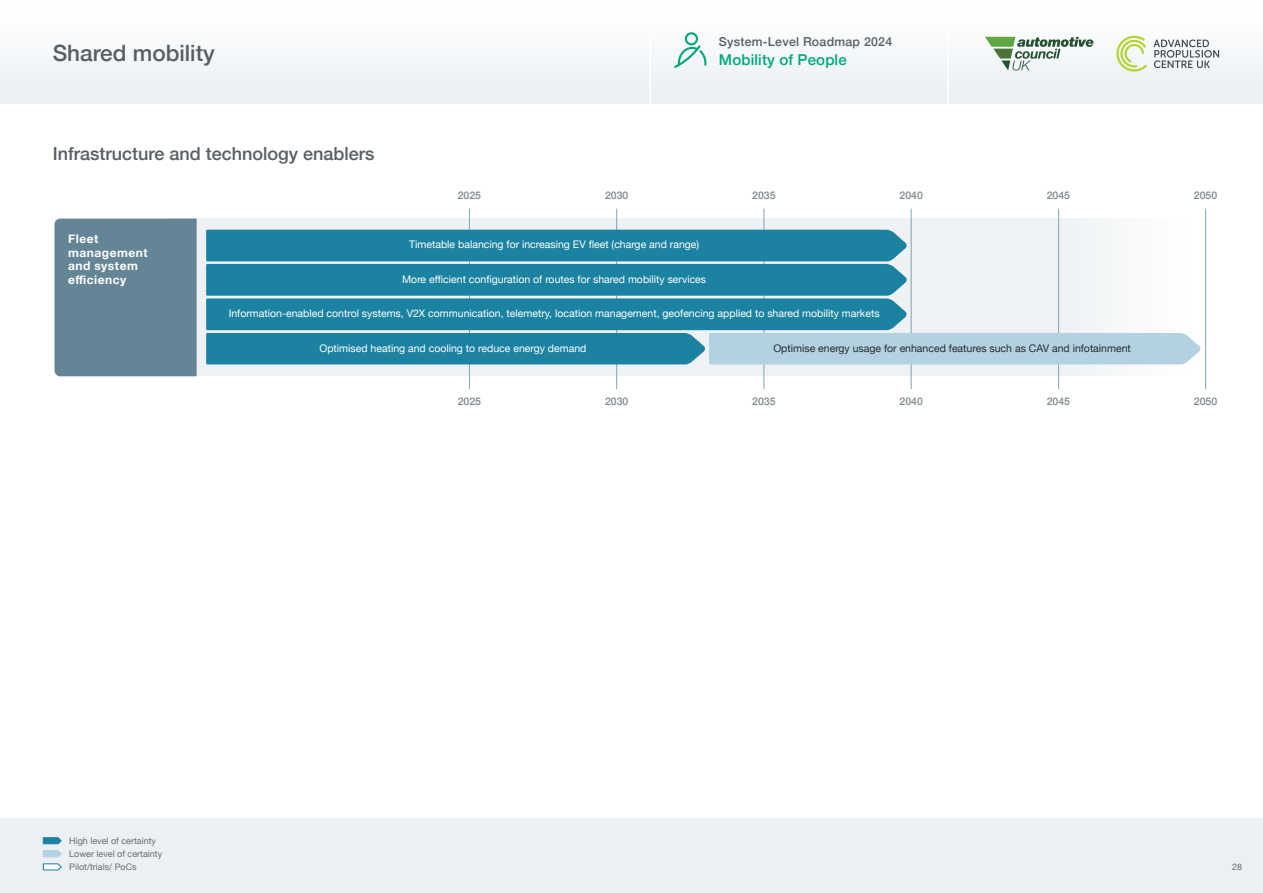
<style>
.page{position:relative;width:1263px;height:893px;background:#fff}
.page>*{position:absolute;margin:0;border:0;box-sizing:border-box;transform-origin:0 0}
.t1{font:500 22.5px "Helvetica Neue";color:#585e63}
.t2{font:500 18px "Helvetica Neue";color:#585e63}
.t3{font:500 15px "Helvetica Neue";letter-spacing:.01em;color:#00a77d}
.t4{font:500 12.3px "Helvetica Neue";letter-spacing:.02em;color:#585e63}
.t5{font:700 12px/13.5px "Helvetica Neue";letter-spacing:.04em;color:#fff}
.t6{font:10.5px "Helvetica Neue";color:#fff}
.t7{font:10.5px "Helvetica Neue";color:#282c31}
.t8{font:500 10.5px "Helvetica Neue";color:#7e858a}
.t9{font:9px/12.9px "Helvetica Neue";color:#6c6d70}
</style>
<div class="page">
<svg style="left:197px;top:219px;width:1010px;height:157px;fill:#eef2f4"></svg>
<div style="left:0;top:0;width:1262px;height:103px;background:#f6f8fa"></div>
<svg style="left:1116px;top:36px;width:31px;height:36px"></svg>
<svg style="left:1153px;top:39px;width:66px;height:29px"></svg>
<svg style="left:985px;top:37px;width:108px;height:34px"></svg>
<hr style="left:947px;top:0;width:2px;height:103px;background:#fff">
<hr style="left:649px;top:0;width:2px;height:103px;background:#fff">
<div style="left:0;top:818px;width:1263px;height:75px;background:#eaf0f3"></div>
<div style="left:685px;top:32px;width:13px;height:13px;border:2px solid #00a77d;border-radius:50%"></div>
<svg style="left:674px;top:44px;width:33px;height:24px"></svg>
<svg style="left:43px;top:837px;width:19px;height:7px"></svg>
<svg style="left:43px;top:850px;width:19px;height:7px"></svg>
<svg style="left:43px;top:863px;width:19px;height:7px"></svg>
<hr style="left:469px;top:209px;width:1px;height:180px;background:#87a2b0">
<hr style="left:616px;top:209px;width:1px;height:180px;background:#87a2b0">
<hr style="left:764px;top:209px;width:1px;height:180px;background:#87a2b0">
<hr style="left:911px;top:209px;width:1px;height:180px;background:#87a2b0">
<hr style="left:1058px;top:209px;width:1px;height:180px;background:#87a2b0">
<hr style="left:1205px;top:209px;width:1px;height:180px;background:#87a2b0">
<div style="left:54px;top:219px;width:143px;height:157px;background:#638595"></div>
<svg style="left:206px;top:230px;width:995px;height:134px;background:#68aac0"></svg>
<h1 class="t1" style="left:53px;top:35px;width:164px">Shared mobility</h1>
<p class="t4" style="left:719px;top:32px;width:175px">System-Level Roadmap 2024</p>
<h3 class="t3" style="left:719px;top:48px;width:129px">Mobility of People</h3>
<h2 class="t2" style="left:53px;top:139px;width:323px">Infrastructure and technology enablers</h2>
<p class="t8" style="left:458px;top:187px;width:25px">2025</p>
<p class="t8" style="left:605px;top:187px;width:25px">2030</p>
<p class="t5" style="left:68px;top:232px;width:81px">Fleet management and system efficiency</p>
<p class="t6" style="left:409px;top:237px;width:292px">Timetable balancing for increasing EV fleet (charge and range)</p>
<p class="t6" style="left:402px;top:271px;width:305px">More efficient configuration of routes for shared mobility services</p>
<p class="t8" style="left:752px;top:187px;width:25px">2035</p>
<p class="t8" style="left:899px;top:187px;width:25px">2040</p>
<p class="t8" style="left:1047px;top:187px;width:25px">2045</p>
<p class="t6" style="left:229px;top:306px;width:652px">Information-enabled control systems, V2X communication, telemetry, location management, geofencing applied to shared mobility markets</p>
<p class="t7" style="left:773px;top:340px;width:359px">Optimise energy usage for enhanced features such as CAV and infotainment</p>
<p class="t6" style="left:319px;top:340px;width:268px">Optimised heating and cooling to reduce energy demand</p>
<p class="t8" style="left:458px;top:393px;width:25px">2025</p>
<p class="t8" style="left:605px;top:393px;width:25px">2030</p>
<p class="t8" style="left:752px;top:393px;width:25px">2035</p>
<p class="t8" style="left:899px;top:393px;width:25px">2040</p>
<p class="t8" style="left:1047px;top:393px;width:25px">2045</p>
<p class="t8" style="left:1194px;top:187px;width:25px">2050</p>
<p class="t8" style="left:1194px;top:393px;width:25px">2050</p>
<p class="t9" style="left:69px;top:835px;width:94px">High level of certainty<br>Lower level of certainty<br>Pilot/trials/ PoCs</p>
<p class="t9" style="left:1232px;top:861px;width:12px">28</p>
</div>
